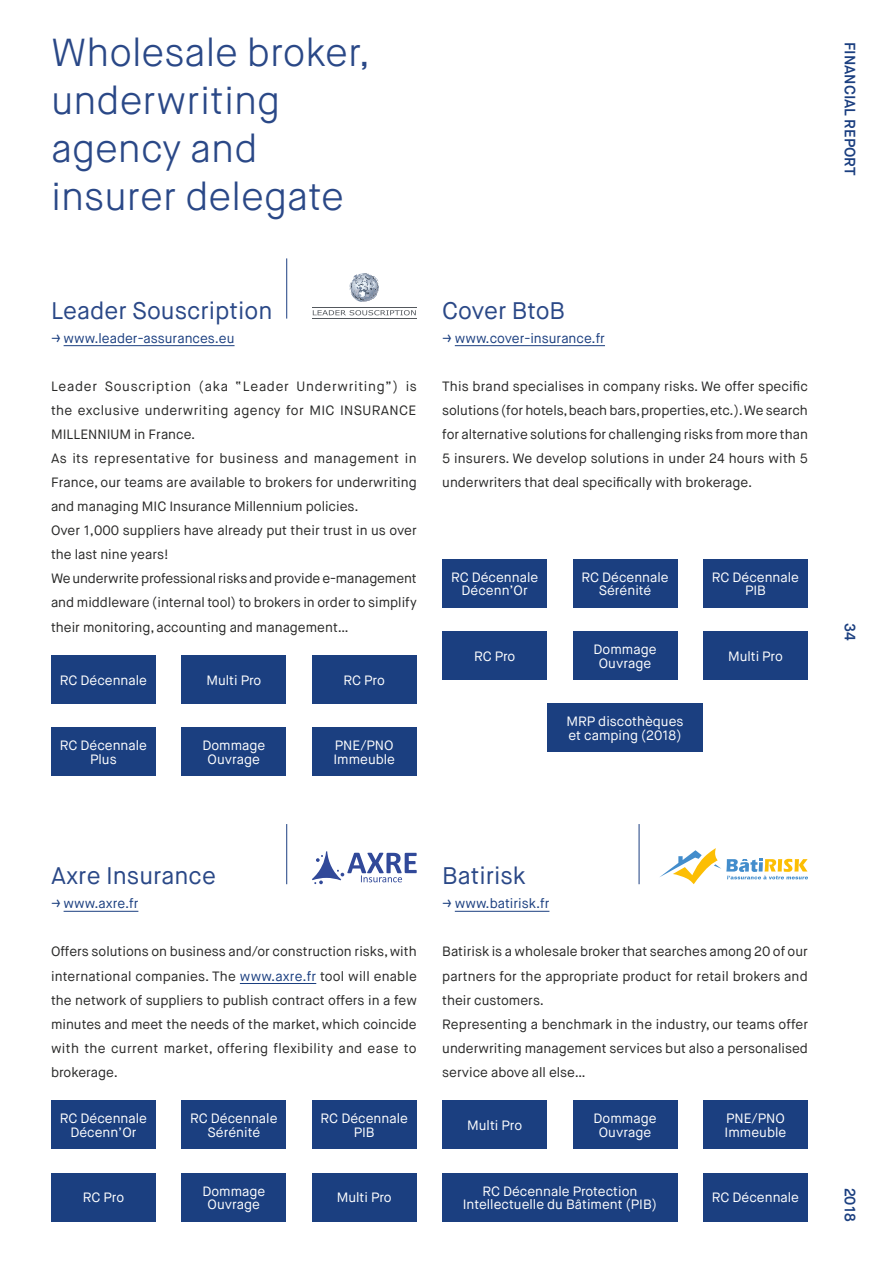
<style>
.page{position:relative;width:893px;height:1263px;background:#fff}
.page>*{position:absolute;margin:0;border:0;box-sizing:border-box;transform-origin:0 0}
.t1{font:300 39px/48.2px "Maison Neue";color:#2a4887}
.t2{font:24px "Maison Neue";color:#2a4887}
.t3{font:600 15px "Maison Neue";color:#1b3f80}
.t4{font:13.5px/24px "Maison Neue";color:#282827}
.t5{font:13.5px/13.5px "Maison Neue";color:#fff;text-align:center}
.t6{font:13.5px "Maison Neue";color:#1b3f80}
.s1{color:#1b3f80}
</style>
<div class="page">
<hr style="left:64px;top:345px;width:171px;height:1px;background:#1b3f80">
<hr style="left:455px;top:345px;width:150px;height:1px;background:#1b3f80">
<hr style="left:64px;top:911px;width:74px;height:1px;background:#1b3f80">
<hr style="left:240px;top:983px;width:76px;height:1px;background:#1b3f80">
<hr style="left:455px;top:911px;width:94px;height:1px;background:#1b3f80">
<div style="left:51px;top:655px;width:105px;height:49px;background:#1b3f80"></div>
<div style="left:51px;top:1101px;width:105px;height:48px;background:#1b3f80"></div>
<div style="left:442px;top:1101px;width:105px;height:48px;background:#1b3f80"></div>
<div style="left:51px;top:728px;width:105px;height:48px;background:#1b3f80"></div>
<div style="left:51px;top:1173px;width:105px;height:48px;background:#1b3f80"></div>
<div style="left:442px;top:1173px;width:235px;height:48px;background:#1b3f80"></div>
<div style="left:181px;top:655px;width:105px;height:49px;background:#1b3f80"></div>
<div style="left:181px;top:1101px;width:105px;height:48px;background:#1b3f80"></div>
<div style="left:573px;top:1101px;width:105px;height:48px;background:#1b3f80"></div>
<div style="left:181px;top:728px;width:105px;height:48px;background:#1b3f80"></div>
<div style="left:181px;top:1173px;width:105px;height:48px;background:#1b3f80"></div>
<div style="left:312px;top:655px;width:105px;height:49px;background:#1b3f80"></div>
<div style="left:312px;top:1101px;width:105px;height:48px;background:#1b3f80"></div>
<div style="left:703px;top:1101px;width:105px;height:48px;background:#1b3f80"></div>
<div style="left:312px;top:728px;width:105px;height:48px;background:#1b3f80"></div>
<div style="left:312px;top:1173px;width:105px;height:48px;background:#1b3f80"></div>
<div style="left:703px;top:1173px;width:105px;height:48px;background:#1b3f80"></div>
<div style="left:442px;top:559px;width:105px;height:48px;background:#1b3f80"></div>
<div style="left:442px;top:631px;width:105px;height:49px;background:#1b3f80"></div>
<div style="left:573px;top:559px;width:105px;height:48px;background:#1b3f80"></div>
<div style="left:573px;top:631px;width:105px;height:49px;background:#1b3f80"></div>
<div style="left:547px;top:704px;width:156px;height:48px;background:#1b3f80"></div>
<div style="left:703px;top:559px;width:105px;height:48px;background:#1b3f80"></div>
<div style="left:703px;top:631px;width:105px;height:49px;background:#1b3f80"></div>
<svg style="left:313px;top:310px;width:103px;height:5px"></svg>
<hr style="left:312px;top:307px;width:105px;height:1px;background:#53585d">
<hr style="left:312px;top:318px;width:105px;height:1px;background:#53585d">
<svg style="left:349px;top:273px;width:30px;height:29px"></svg>
<svg style="left:312px;top:851px;width:105px;height:33px"></svg>
<svg style="left:660px;top:848px;width:148px;height:36px"></svg>
<hr style="left:286px;top:258px;width:1px;height:61px;background:#1c3e81">
<hr style="left:286px;top:824px;width:1px;height:60px;background:#1c3e81">
<hr style="left:639px;top:824px;width:1px;height:60px;background:#1c3e81">
<h1 class="t1" style="left:51px;top:29px;width:321px">Wholesale broker, underwriting agency and insurer delegate</h1>
<h2 class="t2" style="left:51px;top:295px;width:223px">Leader Souscription</h2>
<p class="t6" style="left:51px;top:329px;width:185px">→ www.leader-assurances.eu</p>
<p class="t4" style="left:51px;top:374px;width:367px">Leader Souscription (aka “Leader Underwriting”) is the exclusive underwriting agency for MIC INSURANCE MILLENNIUM in France.<br>As its representative for business and management in France, our teams are available to brokers for underwriting and managing MIC Insurance Millennium policies.<br>Over 1,000 suppliers have already put their trust in us over the last nine years!<br>We underwrite professional risks and provide e-management and middleware (internal tool) to brokers in order to simplify their monitoring, accounting and management…</p>
<p class="t5" style="left:60px;top:673px;width:89px">RC Décennale</p>
<p class="t5" style="left:60px;top:739px;width:89px">RC Décennale<br>Plus</p>
<p class="t5" style="left:206px;top:673px;width:56px">Multi Pro</p>
<p class="t5" style="left:202px;top:739px;width:64px">Dommage<br>Ouvrage</p>
<p class="t5" style="left:344px;top:673px;width:43px">RC Pro</p>
<p class="t5" style="left:333px;top:739px;width:63px;text-align:left">PNE/PNO<br>Immeuble</p>
<h2 class="t2" style="left:442px;top:295px;width:124px">Cover BtoB</h2>
<p class="t6" style="left:442px;top:329px;width:164px">→ www.cover-insurance.fr</p>
<p class="t4" style="left:442px;top:374px;width:367px;text-align:justify">This brand specialises in company risks. We offer specific solutions (for hotels, beach bars, properties, etc.). We search for alternative solutions for challenging risks from more than 5 insurers. We develop solutions in under 24 hours with 5 underwriters that deal specifically with brokerage.</p>
<p class="t5" style="left:451px;top:570px;width:89px">RC Décennale<br>Décenn’Or</p>
<p class="t5" style="left:474px;top:649px;width:43px">RC Pro</p>
<p class="t5" style="left:581px;top:570px;width:89px">RC Décennale<br>Sérénité</p>
<p class="t5" style="left:594px;top:643px;width:64px">Dommage<br>Ouvrage</p>
<p class="t5" style="left:567px;top:715px;width:118px;text-align:left">MRP discothèques et camping (2018)</p>
<p class="t5" style="left:712px;top:570px;width:89px">RC Décennale<br>PIB</p>
<p class="t5" style="left:728px;top:649px;width:56px">Multi Pro</p>
<p class="t3" style="left:860px;top:42px;width:135px;rotate:90deg">FINANCIAL REPORT</p>
<p class="t3" style="left:860px;top:623px;width:19px;rotate:90deg">34</p>
<h2 class="t2" style="left:51px;top:861px;width:166px">Axre Insurance</h2>
<p class="t6" style="left:51px;top:895px;width:89px">→ www.axre.fr</p>
<p class="t4" style="left:51px;top:940px;width:367px;text-align:justify">Offers solutions on business and/or construction risks, with international companies. The <span class="s1">www.axre.fr</span> tool will enable the network of suppliers to publish contract offers in a few minutes and meet the needs of the market, which coincide with the current market, offering flexibility and ease to brokerage.</p>
<h2 class="t2" style="left:442px;top:861px;width:85px">Batirisk</h2>
<p class="t6" style="left:442px;top:895px;width:109px">→ www.batirisk.fr</p>
<p class="t4" style="left:442px;top:940px;width:367px">Batirisk is a wholesale broker that searches among 20 of our partners for the appropriate product for retail brokers and their customers.<br>Representing a benchmark in the industry, our teams offer underwriting management services but also a personalised service above all else…</p>
<p class="t5" style="left:321px;top:1112px;width:89px">RC Décennale<br>PIB</p>
<p class="t5" style="left:725px;top:1112px;width:63px;text-align:left">PNE/PNO<br>Immeuble</p>
<p class="t5" style="left:60px;top:1112px;width:89px">RC Décennale<br>Décenn’Or</p>
<p class="t5" style="left:467px;top:1119px;width:56px">Multi Pro</p>
<p class="t5" style="left:190px;top:1112px;width:89px">RC Décennale<br>Sérénité</p>
<p class="t5" style="left:594px;top:1112px;width:64px">Dommage<br>Ouvrage</p>
<p class="t5" style="left:83px;top:1191px;width:43px">RC Pro</p>
<p class="t5" style="left:463px;top:1184px;width:196px">RC Décennale Protection<br>Intellectuelle du Bâtiment (PIB)</p>
<p class="t5" style="left:202px;top:1184px;width:64px">Dommage<br>Ouvrage</p>
<p class="t5" style="left:337px;top:1191px;width:56px">Multi Pro</p>
<p class="t5" style="left:712px;top:1191px;width:89px">RC Décennale</p>
<p class="t3" style="left:860px;top:1187px;width:35px;rotate:90deg">2018</p>
</div>
